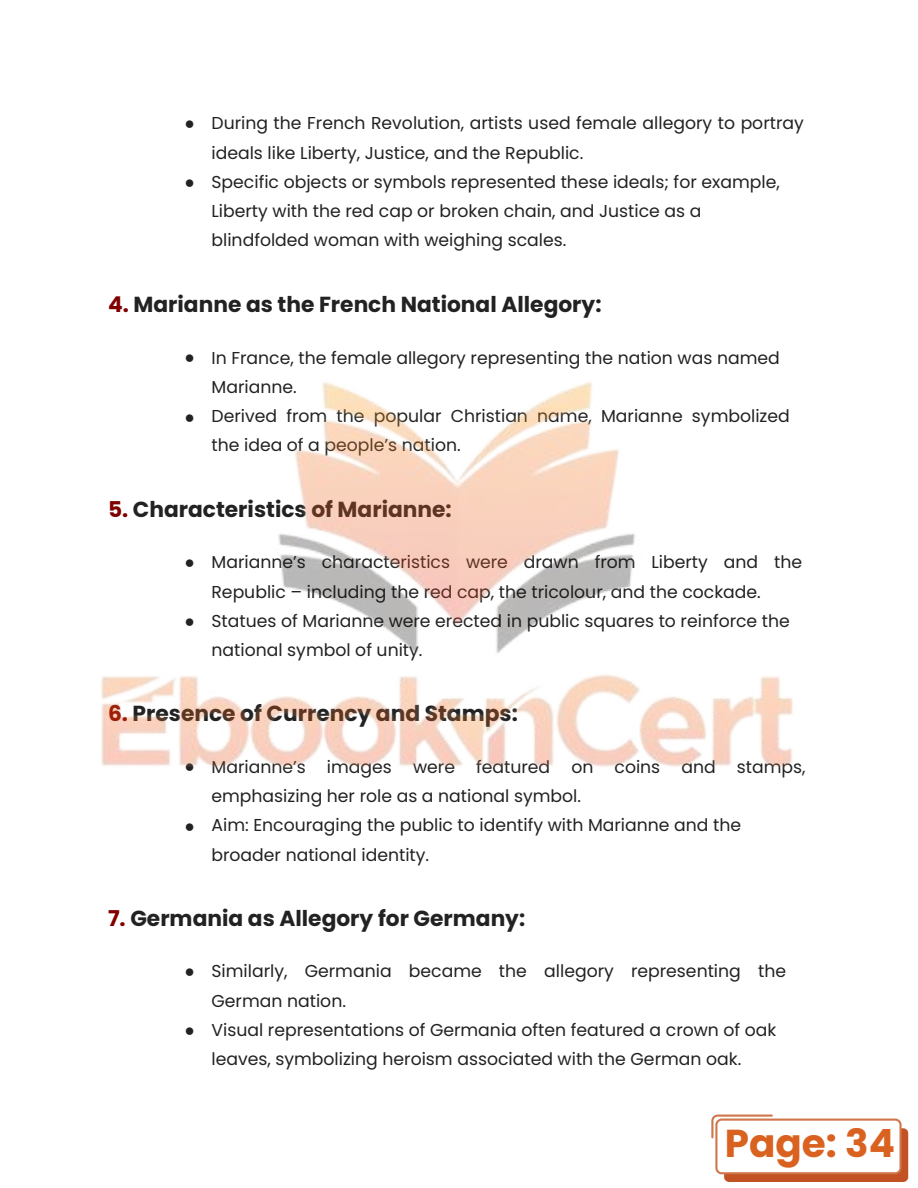
<style>
.page{position:relative;width:918px;height:1188px;background:#fff}
.page>*{position:absolute;margin:0;border:0;box-sizing:border-box;transform-origin:0 0}
.t1{font:700 38.85px "Poppins";color:#da6220}
.t2{font:700 21.75px "Poppins";color:#222}
.t3{font:17.25px/29.2px "Poppins";color:#222}
.t4{font:17.25px "Arimo";color:#222}
.s1{color:#800000}
</style>
<div class="page">
<div style="left:724px;top:1128px;width:184px;height:54px;background:#c25123;border-radius:5px"></div>
<svg style="left:711px;top:1115px;width:191px;height:59px"></svg>
<img style="left:101px;top:382px;width:692px;height:385px">
<p class="t4" style="left:184px;top:113px;width:12px">●</p>
<p class="t4" style="left:184px;top:173px;width:12px">●</p>
<p class="t3" style="left:212px;top:109px;width:594px">During the French Revolution, artists used female allegory to portray ideals like Liberty, Justice, and the Republic.<br>Specific objects or symbols represented these ideals; for example, Liberty with the red cap or broken chain, and Justice as a<br>blindfolded woman with weighing scales.</p>
<p class="t2" style="left:108px;top:289px;width:495px"><span class="s1">4.</span> Marianne as the French National Allegory:</p>
<p class="t4" style="left:184px;top:347px;width:12px">●</p>
<p class="t4" style="left:184px;top:407px;width:12px">●</p>
<p class="t3" style="left:212px;top:343px;width:580px">In France, the female allegory representing the nation was named Marianne.<br>Derived from the popular Christian name, Marianne symbolized the idea of a people’s nation.</p>
<p class="t2" style="left:108px;top:494px;width:345px"><span class="s1">5.</span> Characteristics of Marianne:</p>
<p class="t4" style="left:184px;top:552px;width:12px">●</p>
<p class="t4" style="left:184px;top:612px;width:12px">●</p>
<p class="t3" style="left:212px;top:548px;width:592px">Marianne’s characteristics were drawn from Liberty and the Republic – including the red cap, the tricolour, and the cockade.<br>Statues of Marianne were erected in public squares to reinforce the national symbol of unity.</p>
<p class="t2" style="left:108px;top:698px;width:411px"><span class="s1">6.</span> Presence of Currency and Stamps:</p>
<p class="t4" style="left:184px;top:757px;width:12px">●</p>
<p class="t4" style="left:184px;top:816px;width:12px">●</p>
<p class="t3" style="left:212px;top:752px;width:596px">Marianne’s images were featured on coins and stamps, emphasizing her role as a national symbol.<br>Aim: Encouraging the public to identify with Marianne and the broader national identity.</p>
<p class="t2" style="left:108px;top:903px;width:419px"><span class="s1">7.</span> Germania as Allegory for Germany:</p>
<p class="t4" style="left:184px;top:961px;width:12px">●</p>
<p class="t4" style="left:184px;top:1021px;width:12px">●</p>
<p class="t3" style="left:212px;top:957px;width:576px">Similarly, Germania became the allegory representing the German nation.<br>Visual representations of Germania often featured a crown of oak leaves, symbolizing heroism associated with the German oak.</p>
<h1 class="t1" style="left:725px;top:1116px;width:172px">Page: 34</h1>
</div>
